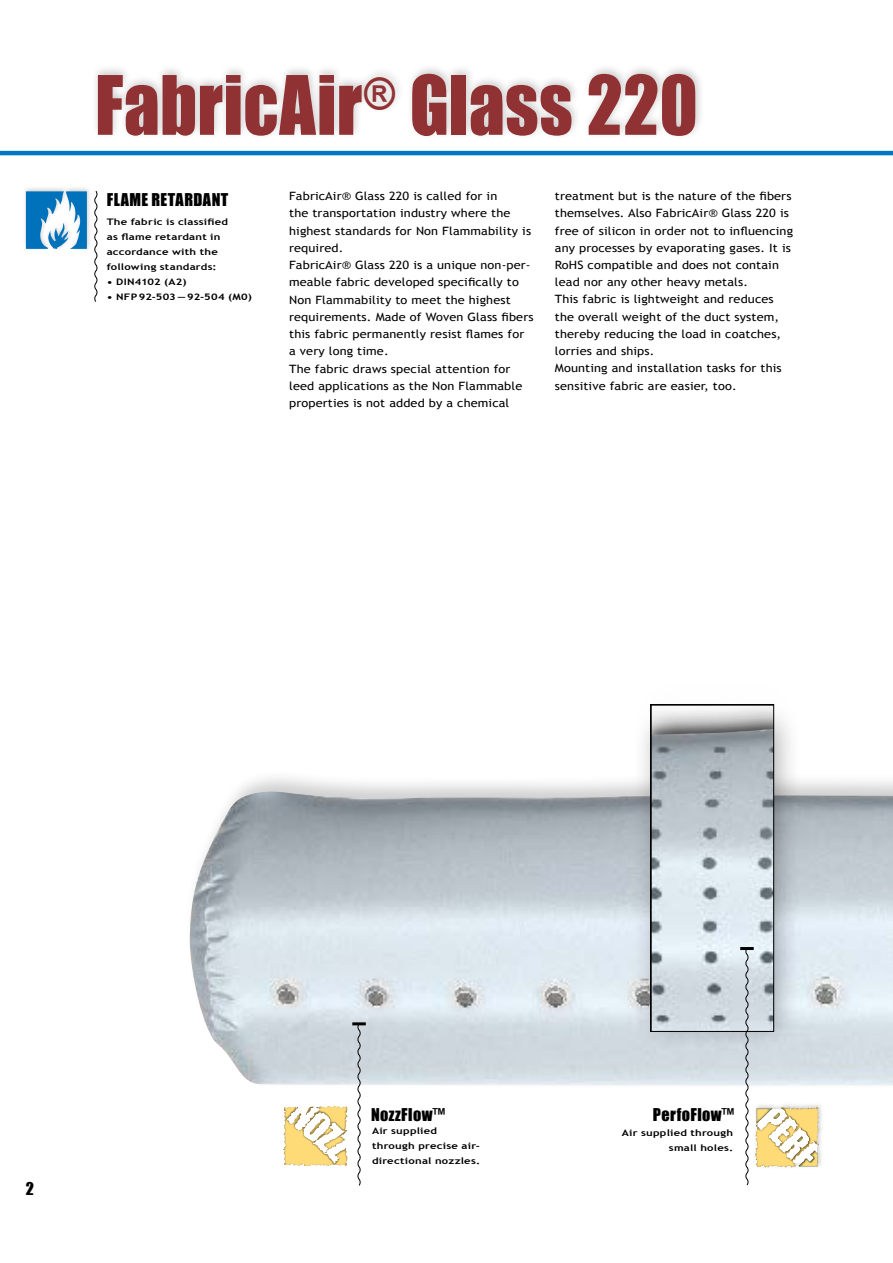
<style>
.page{position:relative;width:893px;height:1263px;background:#fff}
.page>*{position:absolute;margin:0;border:0;box-sizing:border-box;transform-origin:0 0}
.t1{font:75.6px "Impact";letter-spacing:.005em;color:#903234;scale:.94 1}
.t2{font:16.2px "Impact";letter-spacing:.03em;color:#000}
.t3{font:11.55px/17.2px "Trebuchet MS";letter-spacing:.01em;color:#000;scale:1.11 1}
.t4{font:700 9px/15px "Trebuchet MS";letter-spacing:.02em;color:#000;scale:1.25 1}
</style>
<div class="page">
<hr style="left:0;top:151px;width:893px;height:4px;background:#0077c1">
<div style="left:184px;top:763px;width:709px;height:333px;background:#000;opacity:.2"></div>
<img style="left:190px;top:791px;width:703px;height:295px">
<div style="left:91px;top:63px;width:614px;height:78px;background:#000;opacity:.2"></div>
<svg style="left:283px;top:1106px;width:64px;height:60px"></svg>
<div style="left:631px;top:677px;width:171px;height:374px;background:#000;opacity:.3"></div>
<div style="left:23px;top:186px;width:70px;height:66px;background:#000;opacity:.2"></div>
<svg style="left:26px;top:191px;width:61px;height:58px"></svg>
<div style="left:752px;top:1101px;width:72px;height:69px;background:#000;opacity:.2"></div>
<svg style="left:94px;top:191px;width:4px;height:111px"></svg>
<svg style="left:651px;top:705px;width:168px;height:481px"></svg>
<hr style="left:740px;top:947px;width:14px;height:3px;background:#000">
<svg style="left:356px;top:1025px;width:6px;height:161px"></svg>
<hr style="left:352px;top:1022px;width:14px;height:3px;background:#000">
<h1 class="t1" style="left:95px;top:46px;width:643px">FabricAir<sup>®</sup> Glass 220</h1>
<h2 class="t2" style="left:107px;top:187px;width:123px">FLAME RETARDANT</h2>
<p class="t4" style="left:107px;top:214px;width:99px">The fabric is classified as flame retardant in accordance with the following standards:</p>
<p class="t4" style="left:107px;top:274px;width:65px">• DIN4102 (A2)</p>
<p class="t4" style="left:107px;top:289px;width:118px">• NFP92-503—92-504 (M0)</p>
<p class="t3" style="left:289px;top:187px;width:222px">FabricAir® Glass 220 is called for in<br>the transportation industry where the highest standards for Non Flammability is required.<br>FabricAir® Glass 220 is a unique non-per&shy;meable fabric developed specifically to Non Flammability to meet the highest requirements. Made of Woven Glass fibers this fabric permanently resist flames for a very long time.<br>The fabric draws special attention for leed applications as the Non Flammable properties is not added by a chemical</p>
<p class="t3" style="left:555px;top:187px;width:216px">treatment but is the nature of the fibers themselves. Also FabricAir® Glass 220 is free of silicon in order not to influencing any processes by evaporating gases. It is RoHS compatible and does not contain lead nor any other heavy metals.<br>This fabric is lightweight and reduces the overall weight of the duct system, thereby reducing the load in coatches, lorries and ships.<br>Mounting and installation tasks for this sensitive fabric are easier, too.</p>
<h2 class="t2" style="left:26px;top:1176px;width:10px">2</h2>
<h2 class="t2" style="left:371px;top:1102px;width:76px">NozzFlow™</h2>
<p class="t4" style="left:372px;top:1123px;width:88px">Air supplied through precise air&shy;directional nozzles.</p>
<h2 class="t2" style="left:653px;top:1102px;width:83px">PerfoFlow™</h2>
<p class="t4" style="left:622px;top:1125px;width:91px;text-align:right">Air supplied through small holes.</p>
</div>
